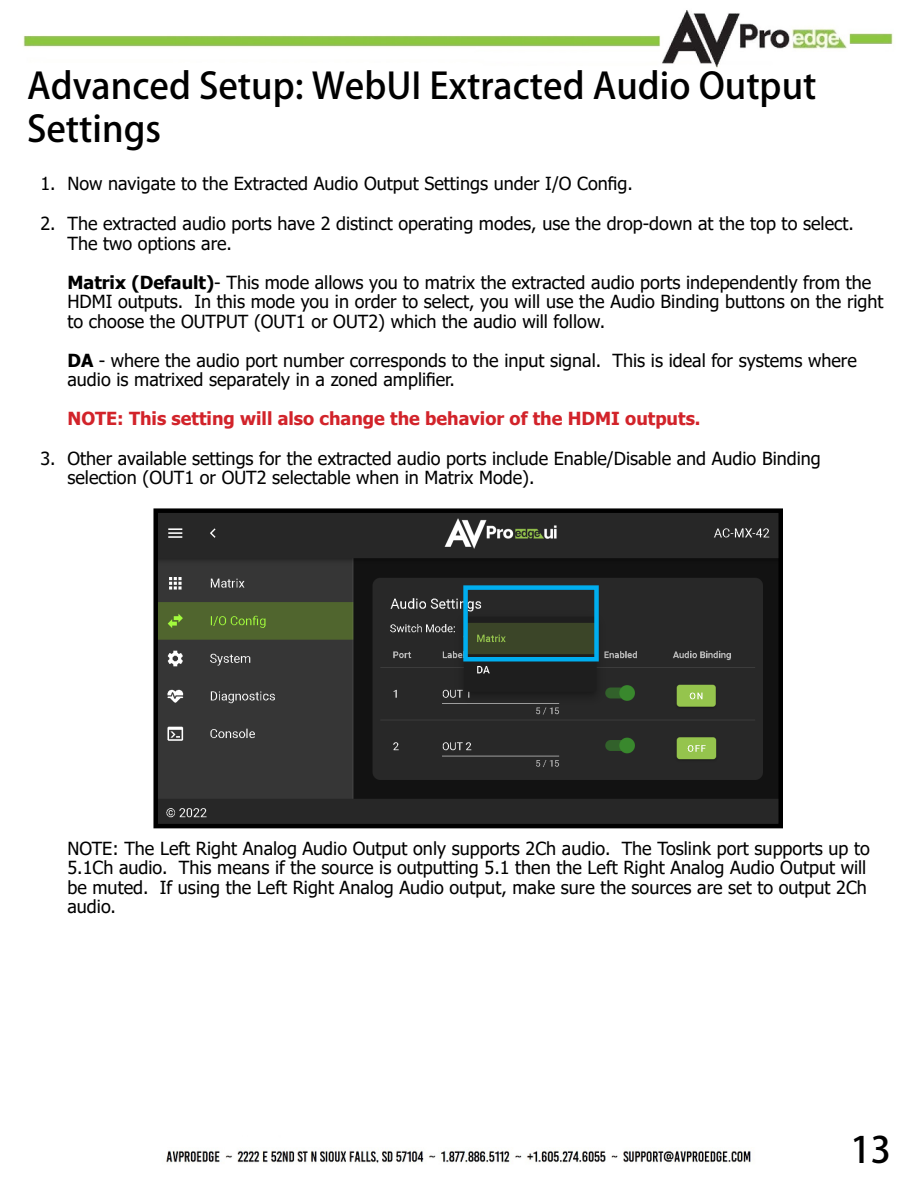
<style>
.page{position:relative;width:918px;height:1188px;background:#fff}
.page>*{position:absolute;margin:0;border:0;box-sizing:border-box;transform-origin:0 0}
.t1{font:36px/43.2px "Adobe Heiti Std";color:#000}
.t2{font:18px/19.5px "Tahoma";color:#000}
.t3{font:700 18px "Tahoma";color:#d2232a}
.s1{font-weight:700}
</style>
<div class="page">
<img style="left:23px;top:10px;width:870px;height:1154px">
<img style="left:158px;top:513px;width:620px;height:310px">
<div style="left:153px;top:508px;width:630px;height:320px;border:4px solid #000"></div>
<div style="left:463px;top:585px;width:136px;height:77px;border:4px solid #00aeef"></div>
<h1 class="t1" style="left:27px;top:65px;width:791px">Advanced Setup: WebUI Extracted Audio Output<br>Settings</h1>
<p class="t2" style="left:40px;top:175px;width:594px">1. Now navigate to the Extracted Audio Output Settings under I/O Config.</p>
<p class="t2" style="left:68px;top:215px;width:788px;text-indent:-27px">2. The extracted audio ports have 2 distinct operating modes, use the drop-down at the top to select.<br>The two options are.</p>
<p class="t2" style="left:67px;top:273px;width:818px"><span class="s1">Matrix (Default)</span>- This mode allows you to matrix the extracted audio ports independently from the<br>HDMI outputs. In this mode you in order to select, you will use the Audio Binding buttons on the right to choose the OUTPUT (OUT1 or OUT2) which the audio will follow.</p>
<p class="t2" style="left:67px;top:351px;width:791px"><span class="s1">DA</span> - where the audio port number corresponds to the input signal. This is ideal for systems where audio is matrixed separately in a zoned amplifier.</p>
<p class="t3" style="left:67px;top:406px;width:635px">NOTE: This setting will also change the behavior of the HDMI outputs.</p>
<p class="t2" style="left:67px;top:450px;width:755px;text-indent:-27px">3. Other available settings for the extracted audio ports include Enable/Disable and Audio Binding selection (OUT1 or OUT2 selectable when in Matrix Mode).</p>
<p class="t2" style="left:67px;top:840px;width:804px">NOTE: The Left Right Analog Audio Output only supports 2Ch audio. The Toslink port supports up to 5.1Ch audio. This means if the source is outputting 5.1 then the Left Right Analog Audio Output will be muted. If using the Left Right Analog Audio output, make sure the sources are set to output 2Ch audio.</p>
<h1 class="t1" style="left:851px;top:1129px;width:42px">13</h1>
</div>
